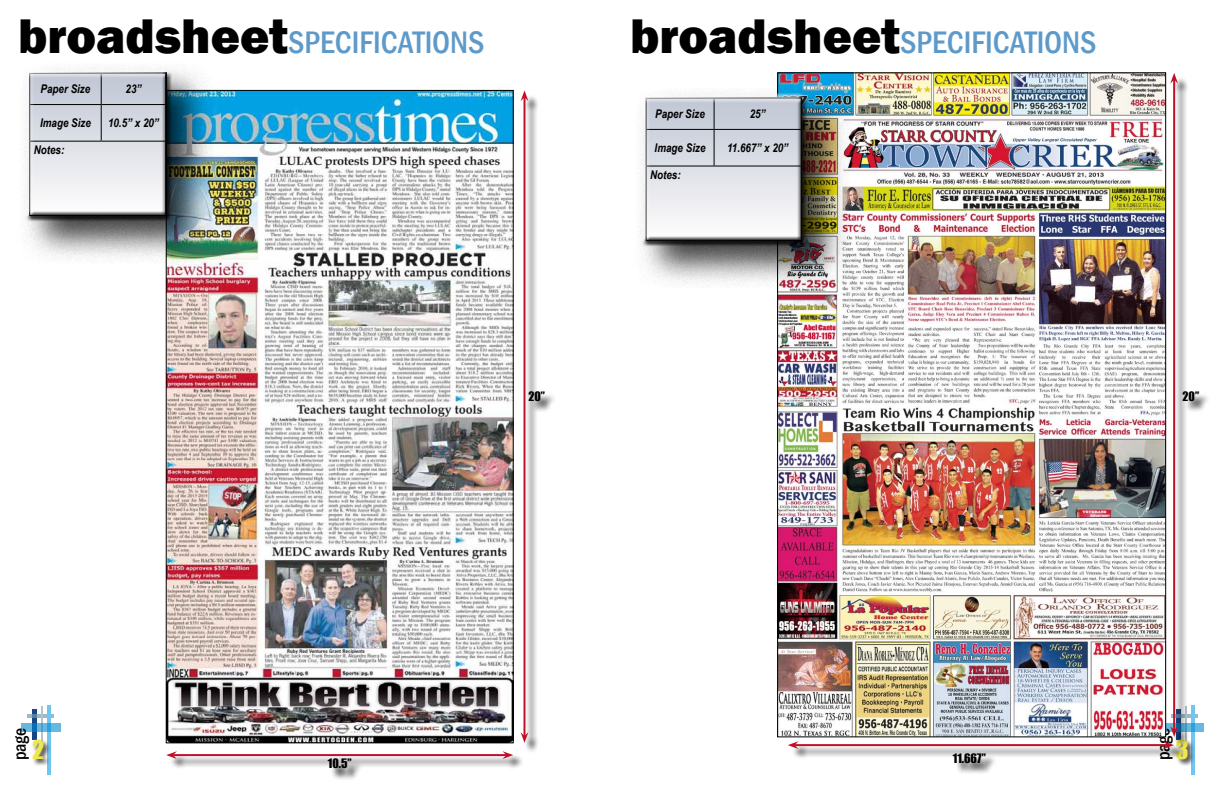
<style>
.page{position:relative;width:1224px;height:792px;background:#fff}
.page>*{position:absolute;margin:0;border:0;box-sizing:border-box;transform-origin:0 0}
.t1{font:500 condensed 32px "Franklin Gothic";color:#5e9ac9}
.t2{font:24px "Impact";color:#efe948}
.t3{font:500 condensed 18px "Franklin Gothic";color:#000}
.t4{font:italic 700 12px "Arial Narrow";color:#000}
.t5{font:12px "Impact";color:#000}
.s1{font-weight:800;font-stretch:normal;font-size:50px;color:#000}
</style>
<div class="page">
<div style="left:32px;top:710px;width:5px;height:30px;background:#184583"></div>
<hr style="left:27px;top:714px;width:27px;height:3px;background:#729cab">
<hr style="left:41px;top:707px;width:2px;height:43px;background:#b5c2d0">
<hr style="left:47px;top:705px;width:4px;height:70px;background:#6ec6f1">
<svg style="left:21px;top:723px;width:39px;height:9px"></svg>
<div style="left:32px;top:739px;width:19px;height:28px;background:#000;opacity:.75"></div>
<hr style="left:1171px;top:714px;width:27px;height:3px;background:#729cab">
<hr style="left:1191px;top:705px;width:4px;height:70px;background:#6ec6f1">
<svg style="left:1166px;top:723px;width:38px;height:9px"></svg>
<div style="left:1175px;top:739px;width:20px;height:28px;background:#000;opacity:.75"></div>
<img style="left:168px;top:92px;width:344px;height:649px">
<div style="left:168px;top:753px;width:355px;height:17px;background:#000;opacity:.75"></div>
<hr style="left:173px;top:754px;width:333px;height:2px;background:#bf1027">
<svg style="left:166px;top:751px;width:11px;height:8px"></svg>
<svg style="left:503px;top:751px;width:10px;height:8px"></svg>
<div style="left:522px;top:92px;width:17px;height:661px;background:#000;opacity:.75"></div>
<hr style="left:524px;top:97px;width:2px;height:639px;background:#bf1027">
<svg style="left:521px;top:90px;width:7px;height:11px"></svg>
<svg style="left:521px;top:732px;width:7px;height:11px"></svg>
<div style="left:530px;top:393px;width:26px;height:20px;background:#000;opacity:.75"></div>
<div style="left:330px;top:761px;width:33px;height:20px;background:#000;opacity:.75"></div>
<div style="left:17px;top:61px;width:197px;height:203px;background:#000;opacity:.75"></div>
<div style="left:23px;top:67px;width:148px;height:152px;background:#f8f8f8"></div>
<div style="left:25px;top:70px;width:147px;height:152px;background:#000;opacity:.75"></div>
<img style="left:779px;top:74px;width:385px;height:661px">
<div style="left:634px;top:86px;width:216px;height:203px;background:#000;opacity:.75"></div>
<div style="left:641px;top:94px;width:167px;height:153px;background:#000;opacity:.75"></div>
<div style="left:1172px;top:74px;width:17px;height:673px;background:#000;opacity:.75"></div>
<hr style="left:1173px;top:80px;width:2px;height:650px;background:#bf1027">
<svg style="left:1170px;top:73px;width:8px;height:11px"></svg>
<div style="left:1184px;top:393px;width:26px;height:20px;background:#000;opacity:.75"></div>
<div style="left:789px;top:743px;width:396px;height:17px;background:#000;opacity:.75"></div>
<hr style="left:795px;top:744px;width:372px;height:2px;background:#bf1027">
<svg style="left:788px;top:741px;width:11px;height:8px"></svg>
<svg style="left:1163px;top:726px;width:15px;height:23px"></svg>
<div style="left:955px;top:755px;width:42px;height:20px;background:#000;opacity:.75"></div>
<h1 class="t1" style="left:18px;top:21px;width:468px"><span class="s1">broadsheet</span>SPECIFICATIONS</h1>
<p class="t4" style="left:41px;top:80px;width:51px">Paper Size</p>
<p class="t4" style="left:126px;top:80px;width:17px">23”</p>
<p class="t4" style="left:40px;top:114px;width:52px">Image Size</p>
<p class="t4" style="left:108px;top:114px;width:52px">10.5” x 20”</p>
<p class="t4" style="left:34px;top:141px;width:32px">Notes:</p>
<p class="t5" style="left:528px;top:387px;width:18px">20”</p>
<h1 class="t1" style="left:630px;top:21px;width:468px"><span class="s1">broadsheet</span>SPECIFICATIONS</h1>
<p class="t4" style="left:655px;top:105px;width:51px">Paper Size</p>
<p class="t4" style="left:750px;top:105px;width:17px">25”</p>
<p class="t4" style="left:655px;top:139px;width:52px">Image Size</p>
<p class="t4" style="left:727px;top:139px;width:63px">11.667” x 20”</p>
<p class="t4" style="left:650px;top:165px;width:32px">Notes:</p>
<p class="t5" style="left:1183px;top:387px;width:18px">20”</p>
<h3 class="t3" style="left:8px;top:760px;width:34px;rotate:-90deg">page</h3>
<h2 class="t2" style="left:32px;top:731px;width:14px">2</h2>
<p class="t5" style="left:328px;top:754px;width:25px">10.5”</p>
<p class="t5" style="left:953px;top:749px;width:35px">11.667”</p>
<h3 class="t3" style="left:1152px;top:760px;width:34px;rotate:-90deg">page</h3>
<h2 class="t2" style="left:1176px;top:731px;width:14px">3</h2>
</div>
